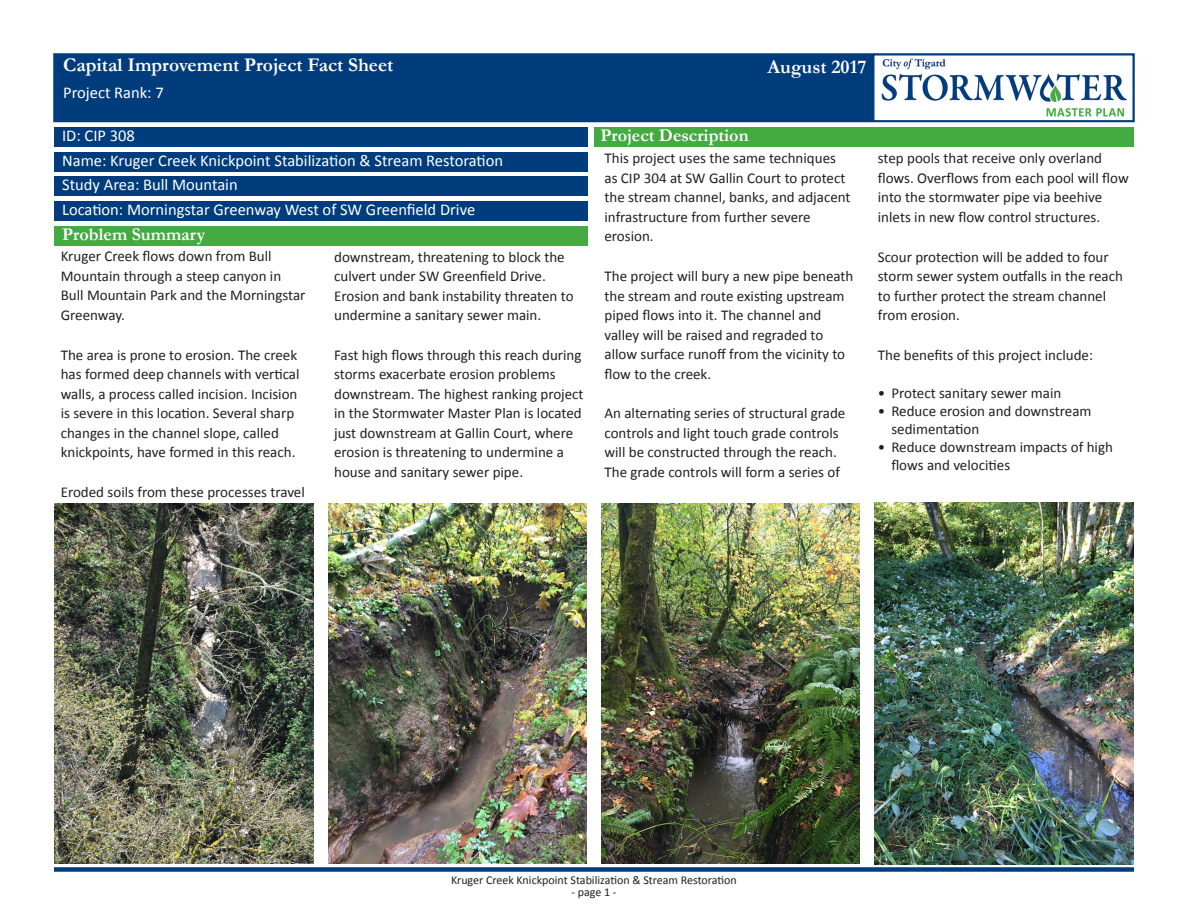
<style>
.page{position:relative;width:1188px;height:918px;background:#fff}
.page>*{position:absolute;margin:0;border:0;box-sizing:border-box;transform-origin:0 0}
.Sheet_Title{font:700 19.5px "Garamond";color:#fff}
.t1{font:700 18px "Garamond";color:#fff}
.Sheet_Subtitle{font:16.5px "Calibri";color:#fff}
.Body_Text{font:15px/19.5px "Calibri";color:#231f20}
.t2{font:12px "Calibri";color:#231f20}
</style>
<div class="page">
<div style="left:53px;top:53px;width:1082px;height:69px;background:#013d7d;border:2px solid #013d7d"></div>
<img style="left:876px;top:57px;width:255px;height:62px">
<div style="left:873px;top:54px;width:261px;height:68px;border:2px solid #013d7d"></div>
<div style="left:54px;top:127px;width:533px;height:20px;background:#013d7d"></div>
<div style="left:54px;top:152px;width:533px;height:20px;background:#013d7d"></div>
<div style="left:54px;top:176px;width:533px;height:20px;background:#013d7d"></div>
<div style="left:54px;top:201px;width:533px;height:20px;background:#013d7d"></div>
<div style="left:54px;top:226px;width:533px;height:19px;background:#44aa42"></div>
<div style="left:594px;top:127px;width:540px;height:20px;background:#44aa42"></div>
<div style="left:54px;top:867px;width:1080px;height:5px;background:#013d7d"></div>
<img style="left:875px;top:503px;width:258px;height:361px">
<img style="left:602px;top:504px;width:258px;height:360px">
<img style="left:55px;top:504px;width:258px;height:360px">
<img style="left:328px;top:504px;width:258px;height:360px">
<p class="Sheet_Title" style="left:63px;top:52px;width:332px">Capital Improvement Project Fact Sheet</p>
<p class="Sheet_Subtitle" style="left:63px;top:82px;width:102px">Project Rank: 7</p>
<p class="Sheet_Subtitle" style="left:62px;top:125px;width:74px">ID: CIP 308</p>
<p class="Sheet_Subtitle" style="left:62px;top:150px;width:443px">Name: Kruger Creek Knickpoint Stabilization &amp; Stream Restoration</p>
<p class="Sheet_Subtitle" style="left:62px;top:174px;width:177px">Study Area: Bull Mountain</p>
<p class="Sheet_Subtitle" style="left:62px;top:199px;width:415px">Location: Morningstar Greenway West of SW Greenfield Drive</p>
<p class="t1" style="left:62px;top:223px;width:145px">Problem Summary</p>
<p class="Body_Text" style="left:61px;top:247px;width:246px">Kruger Creek flows down from Bull<br>Mountain through a steep canyon in<br>Bull Mountain Park and the Morningstar<br>Greenway.</p>
<p class="Body_Text" style="left:61px;top:345px;width:240px">The area is prone to erosion. The creek has formed deep channels with vertical walls, a process called incision. Incision is severe in this location. Several sharp changes in the channel slope, called knickpoints, have formed in this reach.</p>
<p class="Body_Text" style="left:61px;top:482px;width:246px">Eroded soils from these processes travel</p>
<p class="Body_Text" style="left:334px;top:247px;width:241px">downstream, threatening to block the culvert under SW Greenfield Drive.<br>Erosion and bank instability threaten to undermine a sanitary sewer main.</p>
<p class="Body_Text" style="left:334px;top:345px;width:251px">Fast high flows through this reach during storms exacerbate erosion problems downstream. The highest ranking project in the Stormwater Master Plan is located just downstream at Gallin Court, where erosion is threatening to undermine a house and sanitary sewer pipe.</p>
<p class="Sheet_Title" style="left:767px;top:53px;width:101px">August 2017</p>
<p class="t1" style="left:600px;top:123px;width:150px">Project Description</p>
<p class="Body_Text" style="left:604px;top:149px;width:248px">This project uses the same techniques as CIP 304 at SW Gallin Court to protect the stream channel, banks, and adjacent infrastructure from further severe erosion.</p>
<p class="Body_Text" style="left:604px;top:266px;width:250px">The project will bury a new pipe beneath the stream and route existing upstream piped flows into it. The channel and valley will be raised and regraded to allow surface runoff from the vicinity to flow to the creek.</p>
<p class="Body_Text" style="left:604px;top:404px;width:242px">An alternating series of structural grade controls and light touch grade controls will be constructed through the reach.<br>The grade controls will form a series of</p>
<p class="Body_Text" style="left:878px;top:149px;width:252px">step pools that receive only overland flows. Overflows from each pool will flow into the stormwater pipe via beehive inlets in new flow control structures.</p>
<p class="Body_Text" style="left:878px;top:247px;width:247px">Scour protection will be added to four storm sewer system outfalls in the reach to further protect the stream channel from erosion.</p>
<p class="Body_Text" style="left:878px;top:345px;width:217px">The benefits of this project include:</p>
<p class="Body_Text" style="left:878px;top:383px;width:185px">• Protect sanitary sewer main</p>
<p class="Body_Text" style="left:891px;top:402px;width:202px;line-height:18px;text-indent:-14px">• Reduce erosion and downstream sedimentation</p>
<p class="Body_Text" style="left:891px;top:438px;width:223px;line-height:18px;text-indent:-14px">• Reduce downstream impacts of high flows and velocities</p>
<p class="t2" style="left:451px;top:872px;width:287px">Kruger Creek Knickpoint Stabilization &amp; Stream Restoration</p>
<p class="t2" style="left:571px;top:884px;width:47px">- page 1 -</p>
</div>
